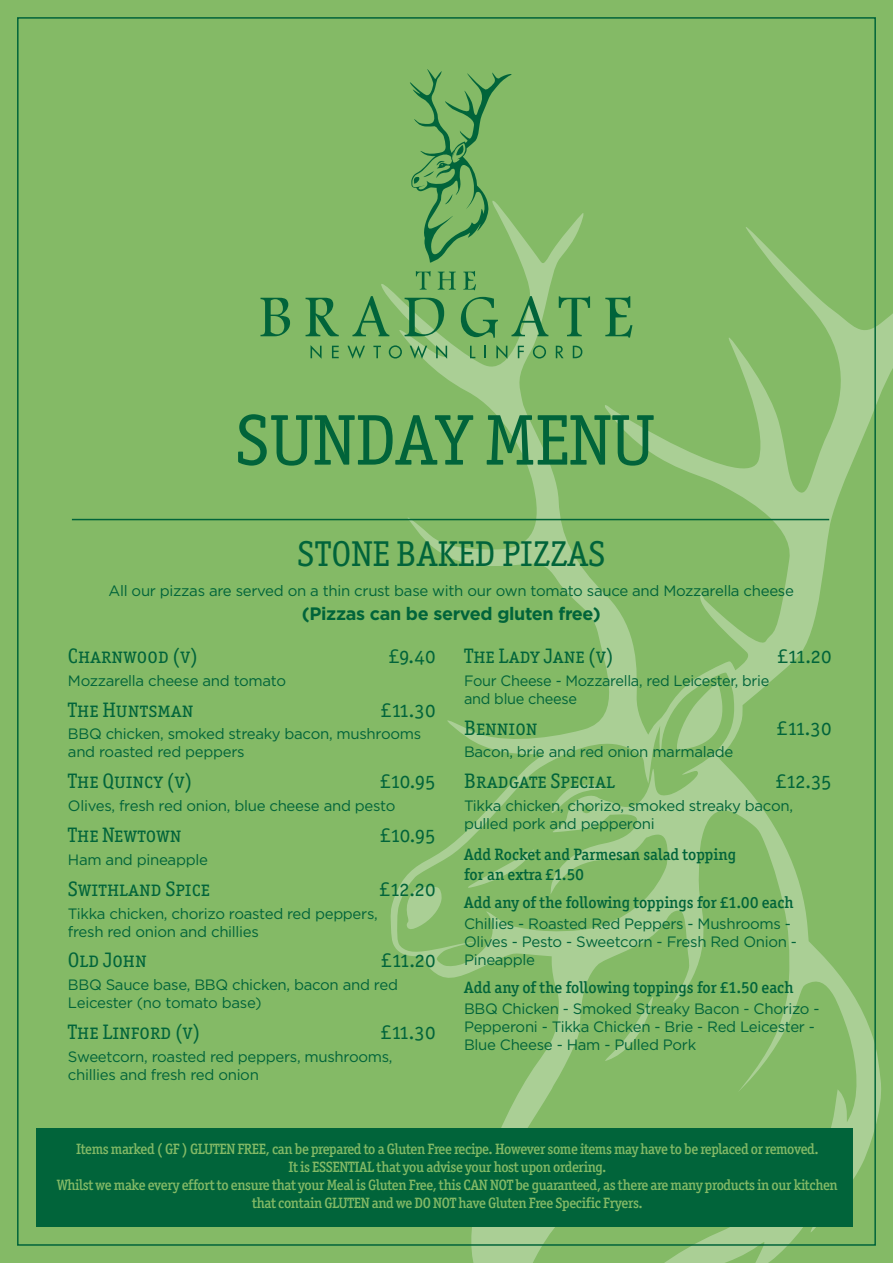
<style>
.page{position:relative;width:893px;height:1263px;background:#84ba66}
.page>*{position:absolute;margin:0;border:0;box-sizing:border-box;transform-origin:0 0}
.t1{font:72px "Officina Ser ITC Book SC";color:#01643a}
.t2{font:36px "Officina Ser ITC Book SC";color:#01643a}
.t3{font:21px "Officina Ser ITC Book SC";color:#01643a}
.t4{font:700 18px "Gotham";letter-spacing:-.02em;color:#01643a}
.t5{font:500 16.5px/19.8px "Officina Ser ITC";color:#01643a}
.t6{font:15px/18px "Gotham";letter-spacing:-.02em;color:#01643a}
.t7{font:500 15px/18px "Officina Ser ITC";letter-spacing:-.025em;color:#84ba66;text-align:center}
</style>
<div class="page">
<svg style="left:375px;top:213px;width:518px;height:1050px"></svg>
<svg style="left:311px;top:345px;width:11px;height:14px"></svg>
<svg style="left:332px;top:346px;width:7px;height:12px"></svg>
<svg style="left:347px;top:345px;width:18px;height:14px"></svg>
<svg style="left:373px;top:346px;width:8px;height:12px"></svg>
<svg style="left:389px;top:345px;width:13px;height:13px"></svg>
<svg style="left:410px;top:345px;width:17px;height:14px"></svg>
<svg style="left:436px;top:345px;width:11px;height:14px"></svg>
<svg style="left:470px;top:346px;width:5px;height:12px"></svg>
<svg style="left:484px;top:346px;width:2px;height:12px"></svg>
<svg style="left:496px;top:345px;width:11px;height:14px"></svg>
<svg style="left:518px;top:346px;width:6px;height:12px"></svg>
<svg style="left:533px;top:345px;width:13px;height:13px"></svg>
<svg style="left:556px;top:346px;width:8px;height:12px"></svg>
<svg style="left:573px;top:346px;width:9px;height:12px"></svg>
<svg style="left:416px;top:271px;width:14px;height:19px"></svg>
<svg style="left:438px;top:272px;width:18px;height:18px"></svg>
<svg style="left:463px;top:271px;width:13px;height:19px"></svg>
<svg style="left:260px;top:298px;width:30px;height:38px"></svg>
<svg style="left:306px;top:298px;width:33px;height:38px"></svg>
<svg style="left:352px;top:296px;width:37px;height:40px"></svg>
<svg style="left:405px;top:298px;width:39px;height:38px"></svg>
<svg style="left:461px;top:297px;width:37px;height:41px"></svg>
<svg style="left:511px;top:296px;width:37px;height:40px"></svg>
<svg style="left:559px;top:296px;width:31px;height:40px"></svg>
<svg style="left:605px;top:296px;width:27px;height:42px"></svg>
<svg style="left:409px;top:69px;width:104px;height:194px"></svg>
<hr style="left:72px;top:519px;width:757px;height:1px;background:#01643a">
<div style="left:37px;top:1128px;width:816px;height:99px;background:#01643a"></div>
<h1 class="t1" style="left:235px;top:398px;width:421px">SUNDAY MENU</h1>
<h2 class="t2" style="left:297px;top:532px;width:310px">STONE BAKED PIZZAS</h2>
<p class="t6" style="left:109px;top:582px;width:687px">All our pizzas are served on a thin crust base with our own tomato sauce and Mozzarella cheese</p>
<p class="t4" style="left:302px;top:603px;width:300px">(Pizzas can be served gluten free)</p>
<h3 class="t3" style="left:68px;top:643px;width:131px">Charnwood (v)</h3>
<h3 class="t3" style="left:388px;top:643px;width:49px">£9.40</h3>
<p class="t6" style="left:68px;top:671px;width:220px">Mozzarella cheese and tomato</p>
<h3 class="t3" style="left:68px;top:697px;width:127px">The Huntsman</h3>
<h3 class="t3" style="left:381px;top:697px;width:57px">£11.30</h3>
<p class="t6" style="left:68px;top:725px;width:355px">BBQ chicken, smoked streaky bacon, mushrooms and roasted red peppers</p>
<h3 class="t3" style="left:68px;top:769px;width:126px">The Quincy (v)</h3>
<h3 class="t3" style="left:380px;top:769px;width:57px">£10.95</h3>
<p class="t6" style="left:68px;top:797px;width:329px">Olives, fresh red onion, blue cheese and pesto</p>
<h3 class="t3" style="left:68px;top:822px;width:115px">The Newtown</h3>
<h3 class="t3" style="left:380px;top:822px;width:57px">£10.95</h3>
<p class="t6" style="left:68px;top:851px;width:141px">Ham and pineapple</p>
<h3 class="t3" style="left:68px;top:876px;width:143px">Swithland Spice</h3>
<h3 class="t3" style="left:379px;top:876px;width:58px">£12.20</h3>
<p class="t6" style="left:68px;top:904px;width:311px">Tikka chicken, chorizo roasted red peppers, fresh red onion and chillies</p>
<h3 class="t3" style="left:68px;top:948px;width:80px">Old John</h3>
<h3 class="t3" style="left:381px;top:948px;width:56px">£11.20</h3>
<p class="t6" style="left:68px;top:976px;width:331px">BBQ Sauce base, BBQ chicken, bacon and red<br>Leicester (no tomato base)</p>
<h3 class="t3" style="left:68px;top:1020px;width:134px">The Linford (v)</h3>
<h3 class="t3" style="left:381px;top:1020px;width:57px">£11.30</h3>
<p class="t6" style="left:68px;top:1048px;width:326px">Sweetcorn, roasted red peppers, mushrooms, chillies and fresh red onion</p>
<h3 class="t3" style="left:464px;top:643px;width:151px">The Lady Jane (v)</h3>
<h3 class="t3" style="left:777px;top:643px;width:56px">£11.20</h3>
<p class="t6" style="left:464px;top:671px;width:307px">Four Cheese - Mozzarella, red Leicester, brie and blue cheese</p>
<h3 class="t3" style="left:464px;top:715px;width:75px">Bennion</h3>
<h3 class="t3" style="left:777px;top:715px;width:57px">£11.30</h3>
<p class="t6" style="left:464px;top:743px;width:271px">Bacon, brie and red onion marmalade</p>
<h3 class="t3" style="left:464px;top:769px;width:152px">Bradgate Special</h3>
<h3 class="t3" style="left:775px;top:769px;width:58px">£12.35</h3>
<p class="t6" style="left:464px;top:797px;width:330px">Tikka chicken, chorizo, smoked streaky bacon, pulled pork and pepperoni</p>
<p class="t5" style="left:464px;top:846px;width:274px">Add Rocket and Parmesan salad topping for an extra £1.50</p>
<p class="t5" style="left:464px;top:894px;width:331px">Add any of the following toppings for £1.00 each</p>
<p class="t6" style="left:464px;top:914px;width:335px">Chillies - Roasted Red Peppers - Mushrooms -<br>Olives - Pesto - Sweetcorn - Fresh Red Onion -<br>Pineapple</p>
<p class="t5" style="left:464px;top:979px;width:331px">Add any of the following toppings for £1.50 each</p>
<p class="t6" style="left:464px;top:999px;width:357px">BBQ Chicken - Smoked Streaky Bacon - Chorizo -<br>Pepperoni - Tikka Chicken - Brie - Red Leicester -<br>Blue Cheese - Ham - Pulled Pork</p>
<p class="t7" style="left:57px;top:1141px;width:782px">Items marked ( GF ) GLUTEN FREE, can be prepared to a Gluten Free recipe. However some items may have to be replaced or removed.<br>It is ESSENTIAL that you advise your host upon ordering.<br>Whilst we make every effort to ensure that your Meal is Gluten Free, this CAN NOT be guaranteed, as there are many products in our kitchen that contain GLUTEN and we DO NOT have Gluten Free Specific Fryers.</p>
</div>
